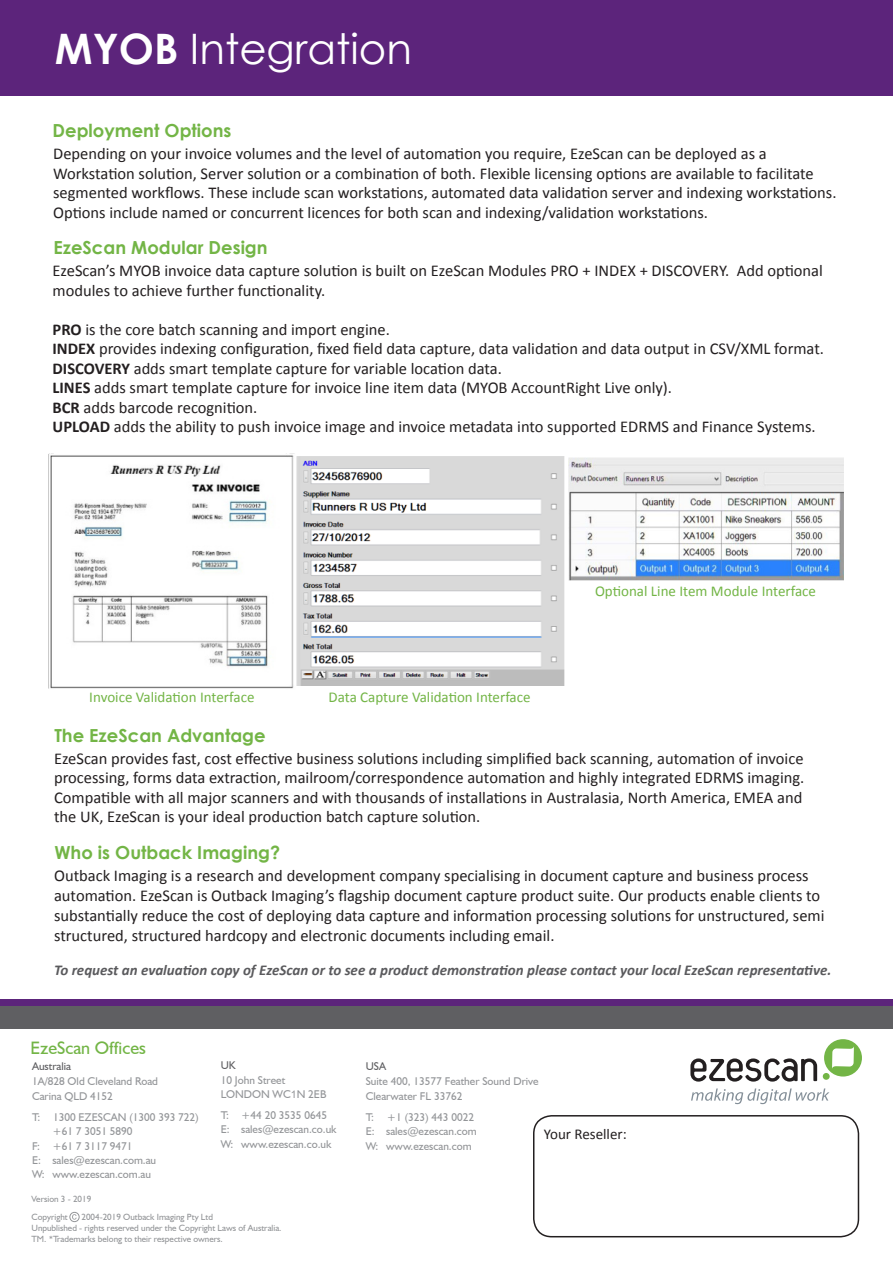
<style>
.page{position:relative;width:893px;height:1263px;background:#fff}
.page>*{position:absolute;margin:0;border:0;box-sizing:border-box;transform-origin:0 0}
.t1{font:42px "Century Gothic";color:#fff}
.t2{font:700 18px "Century Gothic";color:#73b546}
.t3{font:18px "Humanist 521 BT";color:#73b546}
.t4{font:16.5px/19.5px "Calibri";color:#231f20}
.t5{font:italic 700 15px "Calibri";color:#5a5a5d}
.t6{font:15px "Calibri";color:#73b546}
.t7{font:15px "Calibri";color:#231f20}
.t8{font:11.25px "Humanist 521 BT";color:#939598}
.t9{font:11.25px "Humanist 521 BT";color:#5f5f62}
.t10{font:9px "Humanist 521 BT";color:#939598}
.s1{font-weight:700}
.s2{font-family:"Arial";font-size:10.5px}
.s3{font-family:"Calibri"}
</style>
<div class="page">
<div style="left:0;top:0;width:893px;height:96px;background:#5c247b"></div>
<div style="left:0;top:999px;width:893px;height:7px;background:#5c247b"></div>
<div style="left:0;top:1006px;width:893px;height:22px;background:#5f5f62"></div>
<img style="left:48px;top:453px;width:247px;height:236px">
<img style="left:296px;top:456px;width:269px;height:230px">
<img style="left:569px;top:458px;width:275px;height:122px">
<div style="left:70px;top:1212px;width:9px;height:10px;border:1px solid #939598;border-radius:50%"></div>
<div style="left:533px;top:1115px;width:326px;height:122px;border:2px solid #231f20;border-radius:18px"></div>
<svg style="left:72px;top:1214px;width:5px;height:5px"></svg>
<svg style="left:690px;top:1058px;width:127px;height:23px"></svg>
<div style="left:824px;top:1039px;width:38px;height:37px;background:#73b546;border-radius:50%"></div>
<div style="left:823px;top:1073px;width:7px;height:7px;background:#73b546;border-radius:50%"></div>
<svg style="left:832px;top:1046px;width:22px;height:23px"></svg>
<svg style="left:691px;top:1088px;width:138px;height:16px"></svg>
<p class="t1" style="left:55px;top:19px;width:359px"><span class="s1">MYOB</span> Integration</p>
<p class="t2" style="left:53px;top:119px;width:180px">Deployment Options</p>
<p class="t4" style="left:53px;top:144px;width:785px">Depending on your invoice volumes and the level of automation you require, EzeScan can be deployed as a Workstation solution, Server solution or a combination of both. Flexible licensing options are available to facilitate segmented workflows. These include scan workstations, automated data validation server and indexing workstations.<br>Options include named or concurrent licences for both scan and indexing/validation workstations.</p>
<p class="t2" style="left:53px;top:236px;width:216px">EzeScan Modular Design</p>
<p class="t4" style="left:53px;top:260px;width:772px">EzeScan’s MYOB invoice data capture solution is built on EzeScan Modules PRO + INDEX + DISCOVERY. Add optional modules to achieve further functionality.</p>
<p class="t4" style="left:53px;top:319px;width:339px"><span class="s1">PRO</span> is the core batch scanning and import engine.</p>
<p class="t4" style="left:53px;top:338px;width:773px"><span class="s1">INDEX</span> provides indexing configuration, fixed field data capture, data validation and data output in CSV/XML format.</p>
<p class="t4" style="left:53px;top:358px;width:451px"><span class="s1">DISCOVERY</span> adds smart template capture for variable location data.</p>
<p class="t4" style="left:53px;top:377px;width:621px"><span class="s1">LINES</span> adds smart template capture for invoice line item data (MYOB AccountRight Live only).</p>
<p class="t4" style="left:53px;top:397px;width:206px"><span class="s1">BCR</span> adds barcode recognition.</p>
<p class="t4" style="left:53px;top:416px;width:764px"><span class="s1">UPLOAD</span> adds the ability to push invoice image and invoice metadata into supported EDRMS and Finance Systems.</p>
<p class="t6" style="left:89px;top:687px;width:167px">Invoice Validation Interface</p>
<p class="t6" style="left:329px;top:687px;width:204px">Data Capture Validation Interface</p>
<p class="t2" style="left:54px;top:724px;width:213px">The EzeScan Advantage</p>
<p class="t6" style="left:595px;top:580px;width:223px">Optional Line Item Module Interface</p>
<p class="t4" style="left:54px;top:748px;width:752px;text-align:justify">EzeScan provides fast, cost effective business solutions including simplified back scanning, automation of invoice processing, forms data extraction, mailroom/correspondence automation and highly integrated EDRMS imaging.<br>Compatible with all major scanners and with thousands of installations in Australasia, North America, EMEA and</p>
<p class="t4" style="left:54px;top:806px;width:428px">the UK, EzeScan is your ideal production batch capture solution.</p>
<p class="t2" style="left:54px;top:841px;width:227px">Who is Outback Imaging?</p>
<p class="t4" style="left:54px;top:865px;width:772px">Outback Imaging is a research and development company specialising in document capture and business process automation. EzeScan is Outback Imaging’s flagship document capture product suite. Our products enable clients to substantially reduce the cost of deploying data capture and information processing solutions for unstructured, semi structured, structured hardcopy and electronic documents including email.</p>
<p class="t5" style="left:54px;top:959px;width:779px">To request an evaluation copy of EzeScan or to see a product demonstration please contact your local EzeScan representative.</p>
<p class="t3" style="left:31px;top:1036px;width:117px">EzeScan Offices</p>
<p class="t9" style="left:32px;top:1059px;width:41px">Australia</p>
<p class="t8" style="left:32px;top:1074px;width:127px">1A/828 Old Cleveland Road</p>
<p class="t8" style="left:32px;top:1089px;width:82px">Carina QLD 4152</p>
<p class="t8" style="left:32px;top:1110px;width:168px">T: 1300 EZESCAN (1300 393 722)</p>
<p class="t8" style="left:52px;top:1124px;width:82px">+61 7 3051 5890</p>
<p class="t8" style="left:32px;top:1139px;width:102px">F: +61 7 3117 9471</p>
<p class="t8" style="left:32px;top:1153px;width:126px">E: sales@ezescan.com.au</p>
<p class="t8" style="left:32px;top:1167px;width:121px">W: www.ezescan.com.au</p>
<p class="t10" style="left:31px;top:1193px;width:61px">Version 3 - 2019</p>
<p class="t9" style="left:221px;top:1058px;width:17px">UK</p>
<p class="t8" style="left:221px;top:1073px;width:66px">10 John Street</p>
<p class="t8" style="left:221px;top:1087px;width:107px">LONDON WC<span class="s2">1</span>N 2EB</p>
<p class="t8" style="left:221px;top:1108px;width:108px">T: +44 20 3535 0645</p>
<p class="t8" style="left:221px;top:1122px;width:117px">E: sales@ezescan.co.uk</p>
<p class="t8" style="left:221px;top:1137px;width:112px">W: www.ezescan.co.uk</p>
<p class="t10" style="left:31px;top:1211px;width:38px">Copyright</p>
<p class="t10" style="left:81px;top:1211px;width:133px">2004-2019 Outback Imaging Pty Ltd</p>
<p class="t10" style="left:31px;top:1222px;width:252px">Unpublished - rights reserved under the Copyright Laws of Australia.</p>
<p class="t10" style="left:31px;top:1233px;width:193px">TM. <span class="s3">*</span>Trademarks belong to their respective owners.</p>
<p class="t9" style="left:366px;top:1059px;width:22px">USA</p>
<p class="t8" style="left:366px;top:1074px;width:174px">Suite 400, 13577 Feather Sound Drive</p>
<p class="t8" style="left:366px;top:1089px;width:98px">Clearwater FL 33762</p>
<p class="t8" style="left:366px;top:1110px;width:110px">T: +1 (323) 443 0022</p>
<p class="t8" style="left:366px;top:1125px;width:112px">E: sales@ezescan.com</p>
<p class="t8" style="left:366px;top:1139px;width:107px">W: www.ezescan.com</p>
<p class="t7" style="left:544px;top:1124px;width:84px">Your Reseller:</p>
</div>
